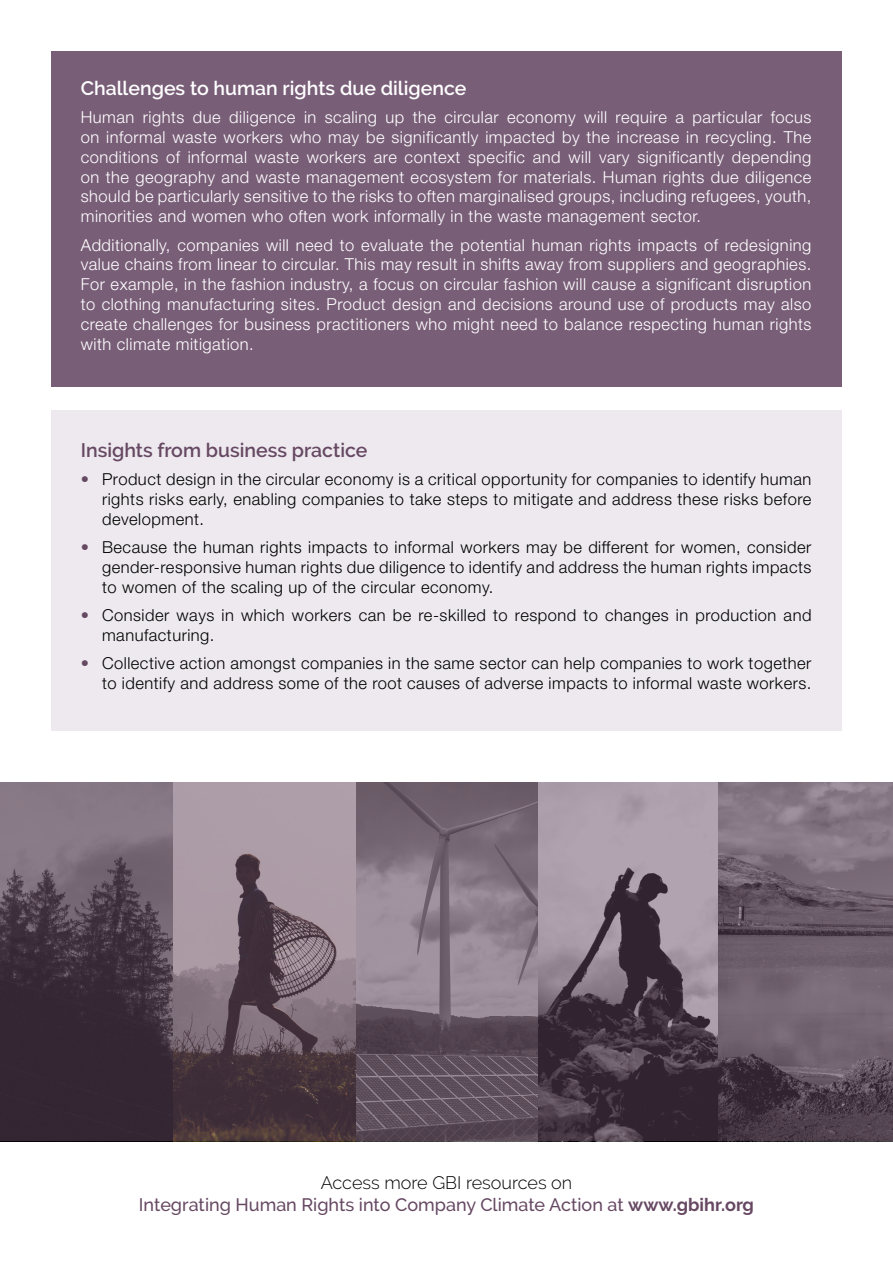
<style>
.page{position:relative;width:893px;height:1263px;background:#fff}
.page>*{position:absolute;margin:0;border:0;box-sizing:border-box;transform-origin:0 0}
.t1{font:600 19.5px "Raleway";color:#fff}
.t2{font:600 19.5px "Raleway";color:#664862}
.t3{font:500 18px/21.6px "Raleway";color:#664862;text-align:center}
.t4{font:300 16.5px/19.8px "Helvetica Neue LT Pro";letter-spacing:.03em;color:#fff;text-align:justify}
.t5{font:300 16.5px/19.8px "Helvetica Neue LT Pro";letter-spacing:.03em;color:#000;text-align:justify}
.s1{color:#664862}
.s2{font-weight:300;color:#000}
.s3{font-weight:700}
</style>
<div class="page">
<svg style="left:0;top:782px;width:893px;height:359px;background:#6f5f6c"></svg>
<div style="left:51px;top:51px;width:791px;height:336px;background:#795e78"></div>
<div style="left:51px;top:410px;width:791px;height:320px;background:#ede9ef"></div>
<p class="t1" style="left:81px;top:77px;width:387px">Challenges to human rights due diligence</p>
<p class="t4" style="left:81px;top:107px;width:732px">Human rights due diligence in scaling up the circular economy will require a particular focus on informal waste workers who may be significantly impacted by the increase in recycling. The conditions of informal waste workers are context specific and will vary significantly depending on the geography and waste management ecosystem for materials. Human rights due diligence should be particularly sensitive to the risks to often marginalised groups, including refugees, youth, minorities and women who often work informally in the waste management sector.</p>
<p class="t4" style="left:81px;top:234px;width:732px">Additionally, companies will need to evaluate the potential human rights impacts of redesigning value chains from linear to circular. This may result in shifts away from suppliers and geographies.<br>For example, in the fashion industry, a focus on circular fashion will cause a significant disruption to clothing manufacturing sites. Product design and decisions around use of products may also create challenges for business practitioners who might need to balance respecting human rights with climate mitigation.</p>
<p class="t2" style="left:81px;top:439px;width:288px">Insights from business practice</p>
<p class="t5" style="left:102px;top:469px;width:711px;text-indent:-21px"><span class="s1">•</span> Product design in the circular economy is a critical opportunity for companies to identify human rights risks early, enabling companies to take steps to mitigate and address these risks before development.</p>
<p class="t5" style="left:102px;top:537px;width:711px;text-indent:-21px"><span class="s1">•</span> Because the human rights impacts to informal workers may be different for women, consider gender-responsive human rights due diligence to identify and address the human rights impacts to women of the scaling up of the circular economy.</p>
<p class="t5" style="left:102px;top:605px;width:711px;text-indent:-21px"><span class="s1">•</span> Consider ways in which workers can be re-skilled to respond to changes in production and manufacturing.</p>
<p class="t5" style="left:81px;top:653px;width:732px;text-align:right"><span class="s1">•</span> Collective action amongst companies in the same sector can help companies to work together to identify and address some of the root causes of adverse impacts to informal waste workers.</p>
<p class="t3" style="left:139px;top:1172px;width:617px"><span class="s2">Access more GBI resources on<br></span>Integrating Human Rights into Company Climate Action at <span class="s3">www.gbihr.org</span></p>
</div>
